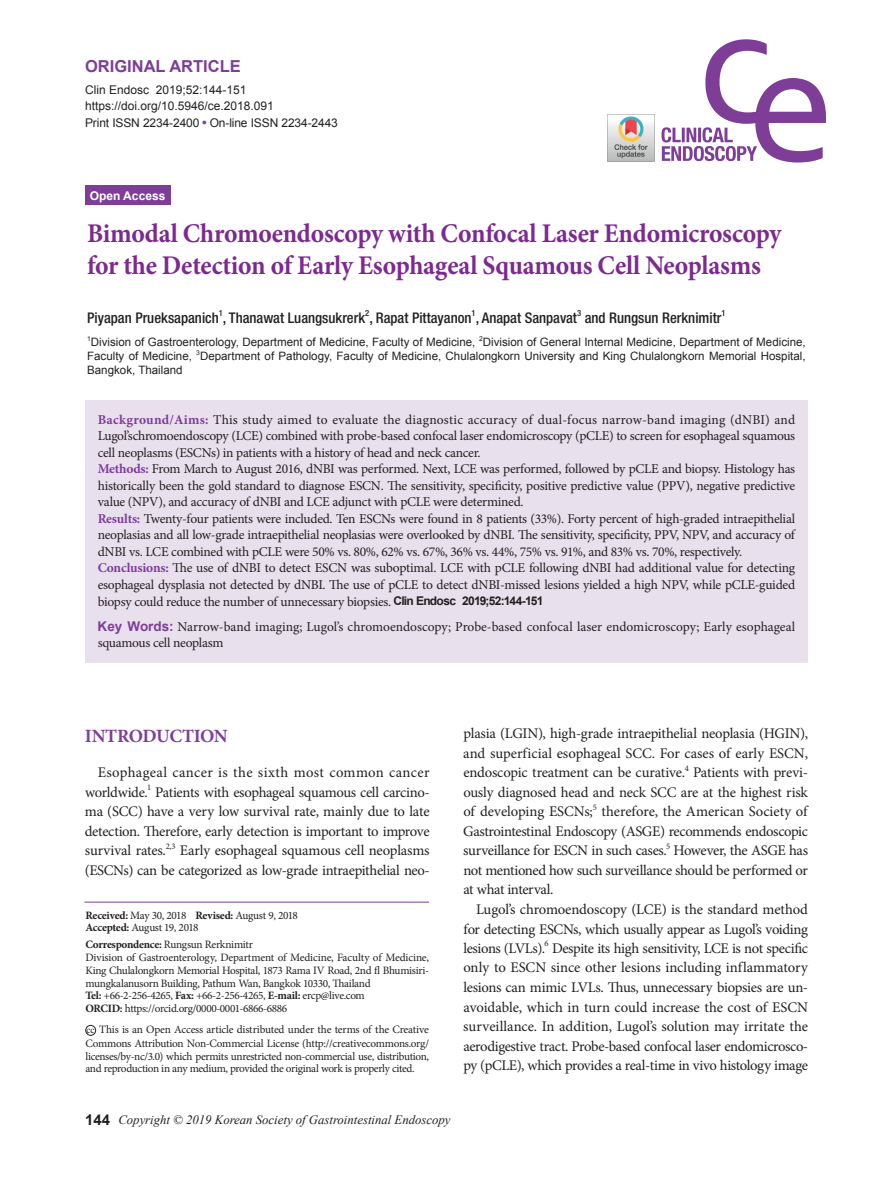
<style>
.page{position:relative;width:893px;height:1191px;background:#fff}
.page>*{position:absolute;margin:0;border:0;box-sizing:border-box;transform-origin:0 0}
.t1{font:700 27px/32.4px "Minion Pro";letter-spacing:-.01em;color:#7d2991;scale:.95 1}
.t2{font:700 18.75px "Minion Pro";letter-spacing:-.015em;color:#7e3e98}
.t3{font:700 16.5px "Arial";color:#7e3e98}
.t4{font:14.7px/19.5px "Minion Pro";letter-spacing:-.02em;color:#231f20;text-align:justify}
.t5{font:500 condensed 14.7px "Helvetica Neue";color:#231f20}
.t6{font:14.7px/19.5px "Minion Pro";letter-spacing:.02em;color:#231f20}
.t7{font:13.5px/16.5px "Minion Pro";letter-spacing:-.02em;color:#231f20}
.t8{font:italic 12.75px "Times New Roman";color:#231f20}
.t9{font:12px/16px "Arial";color:#231f20}
.t10{font:700 12px "Arial";color:#fff}
.t11{font:11.55px "Arial";color:#231f20}
.t12{font:11.25px/12.8px "Minion Pro";letter-spacing:-.03em;color:#231f20}
.t13{font:8.55px "Minion Pro";color:#231f20}
.t14{font:500 condensed 8.55px "Helvetica Neue";color:#231f20}
.t15{font:6.75px "Arial";color:#231f20}
.s1{font-family:"Helvetica";font-stretch:condensed;color:#7e3e98}
.s2{font-weight:700;color:#7e3e98}
.s3{font-family:"Arial";font-weight:700;font-size:12px}
.s4{font-family:"Arial";font-weight:700;color:#7e3e98}
.s5{font-weight:700}
.s6{font-family:"Times New Roman";font-size:9.3px}
.s7{font-family:"Arial";font-weight:700;font-style:normal;font-size:15px}
</style>
<div class="page">
<svg style="left:661px;top:39px;width:165px;height:123px"></svg>
<div style="left:85px;top:400px;width:723px;height:262px;background:#e9e0ee"></div>
<div style="left:85px;top:186px;width:85px;height:19px;background:#7e3e98"></div>
<div style="left:86px;top:1025px;width:10px;height:10px;border:1px solid #231f20;border-radius:50%"></div>
<hr style="left:85px;top:901px;width:344px;height:1px;background:#7e3e98">
<img style="left:608px;top:116px;width:46px;height:46px">
<p class="t3" style="left:85px;top:56px;width:157px">ORIGINAL ARTICLE</p>
<p class="t9" style="left:85px;top:82px;width:254px">Clin Endosc 2019;52:144-151 https://doi.org/10.5946/ce.2018.091<br>Print ISSN 2234-2400 <span class="s1">•</span> On-line ISSN 2234-2443</p>
<p class="t10" style="left:90px;top:187px;width:77px">Open Access</p>
<h1 class="t1" style="left:87px;top:217px;width:732px">Bimodal Chromoendoscopy with Confocal Laser Endomicroscopy for the Detection of Early Esophageal Squamous Cell Neoplasms</h1>
<p class="t5" style="left:87px;top:309px;width:491px">Piyapan Prueksapanich , Thanawat Luangsukrerk , Rapat Pittayanon , Anapat Sanpavat</p>
<p class="t14" style="left:219px;top:307px;width:6px">1</p>
<p class="t14" style="left:365px;top:307px;width:6px">2</p>
<p class="t14" style="left:472px;top:307px;width:6px">1</p>
<p class="t14" style="left:577px;top:307px;width:6px">3</p>
<p class="t5" style="left:585px;top:309px;width:138px">and Rungsun Rerknimitr</p>
<p class="t14" style="left:721px;top:307px;width:6px">1</p>
<p class="t15" style="left:87px;top:334px;width:5px">1</p>
<p class="t11" style="left:91px;top:335px;width:386px">Division of Gastroenterology, Department of Medicine, Faculty of Medicine,</p>
<p class="t15" style="left:479px;top:334px;width:5px">2</p>
<p class="t11" style="left:483px;top:335px;width:324px">Division of General Internal Medicine, Department of Medicine,</p>
<p class="t11" style="left:87px;top:348px;width:106px">Faculty of Medicine,</p>
<p class="t15" style="left:196px;top:348px;width:5px">3</p>
<p class="t11" style="left:200px;top:348px;width:607px">Department of Pathology, Faculty of Medicine, Chulalongkorn University and King Chulalongkorn Memorial Hospital,</p>
<p class="t11" style="left:87px;top:362px;width:97px">Bangkok, Thailand</p>
<p class="t7" style="left:98px;top:411px;width:699px"><span class="s2">Background/Aims:</span> This study aimed to evaluate the diagnostic accuracy of dual-focus narrow-band imaging (dNBI) and Lugol’schromoendoscopy (LCE) combined with probe-based confocal laser endomicroscopy (pCLE) to screen for esophageal squamous cell neoplasms (ESCNs) in patients with a history of head and neck cancer.<br><span class="s2">Methods:</span> From March to August 2016, dNBI was performed. Next, LCE was performed, followed by pCLE and biopsy. Histology has historically been the gold standard to diagnose ESCN. The sensitivity, specificity, positive predictive value (PPV), negative predictive value (NPV), and accuracy of dNBI and LCE adjunct with pCLE were determined.<br><span class="s2">Results:</span> Twenty-four patients were included. Ten ESCNs were found in 8 patients (33%). Forty percent of high-graded intraepithelial neoplasias and all low-grade intraepithelial neoplasias were overlooked by dNBI. The sensitivity, specificity, PPV, NPV, and accuracy of dNBI vs. LCE combined with pCLE were 50% vs. 80%, 62% vs. 67%, 36% vs. 44%, 75% vs. 91%, and 83% vs. 70%, respectively.<br><span class="s2">Conclusions:</span> The use of dNBI to detect ESCN was suboptimal. LCE with pCLE following dNBI had additional value for detecting esophageal dysplasia not detected by dNBI. The use of pCLE to detect dNBI-missed lesions yielded a high NPV, while pCLE-guided biopsy could reduce the number of unnecessary biopsies. <span class="s3">Clin Endosc 2019;52:144-151</span></p>
<p class="t7" style="left:98px;top:618px;width:699px"><span class="s4">Key Words:</span> Narrow-band imaging; Lugol’s chromoendoscopy; Probe-based confocal laser endomicroscopy; Early esophageal squamous cell neoplasm</p>
<h2 class="t2" style="left:85px;top:722px;width:141px">Introduction</h2>
<p class="t6" style="left:85px;top:763px;width:346px;text-indent:13px">Esophageal cancer is the sixth most common cancer worldwide.</p>
<p class="t13" style="left:147px;top:781px;width:6px">1</p>
<p class="t4" style="left:85px;top:782px;width:346px;text-indent:70px">Patients with esophageal squamous cell carcino&shy;ma (SCC) have a very low survival rate, mainly due to late detection. Therefore, early detection is important to improve survival rates.</p>
<p class="t13" style="left:166px;top:840px;width:11px">2,3</p>
<p class="t4" style="left:85px;top:841px;width:346px;text-align:right">Early esophageal squamous cell neoplasms<br>(ESCNs) can be categorized as low-grade intraepithelial neo-</p>
<p class="t12" style="left:85px;top:908px;width:214px"><span class="s5">Received:</span> May 30, 2018 <span class="s5">Revised:</span> August 9, 2018<br><span class="s5">Accepted:</span> August 19, 2018</p>
<p class="t12" style="left:85px;top:938px;width:345px"><span class="s5">Correspondence:</span> Rungsun Rerknimitr<br>Division of Gastroenterology, Department of Medicine, Faculty of Medicine, King Chulalongkorn Memorial Hospital, 1873 Rama IV Road, 2nd fl Bhumisiri&shy;mungkalanusorn Building, Pathum Wan, Bangkok 10330, Thailand<br><span class="s5">Tel:</span> +66-2-256-4265, <span class="s5">Fax:</span> +66-2-256-4265, <span class="s5">E-mail:</span> ercp@live.com<br><span class="s5">ORCID:</span> https://orcid.org/0000-0001-6866-6886</p>
<p class="t12" style="left:85px;top:1023px;width:345px;text-align:justify"><span class="s6">cc</span> This is an Open Access article distributed under the terms of the Creative Commons Attribution Non-Commercial License (http://creativecommons.org/ licenses/by-nc/3.0) which permits unrestricted non-commercial use, distribution, and reproduction in any medium, provided the original work is properly cited.</p>
<p class="t4" style="left:463px;top:724px;width:346px">plasia (LGIN), high-grade intraepithelial neoplasia (HGIN), and superficial esophageal SCC. For cases of early ESCN, endoscopic treatment can be curative.</p>
<p class="t13" style="left:685px;top:762px;width:6px">4</p>
<p class="t4" style="left:463px;top:763px;width:346px;text-indent:230px">Patients with previ&shy;ously diagnosed head and neck SCC are at the highest risk of developing ESCNs;</p>
<p class="t13" style="left:593px;top:801px;width:6px">5</p>
<p class="t4" style="left:463px;top:802px;width:346px;text-indent:138px">therefore, the American Society of Gastrointestinal Endoscopy (ASGE) recommends endoscopic surveillance for ESCN in such cases.</p>
<p class="t13" style="left:666px;top:840px;width:6px">5</p>
<p class="t4" style="left:463px;top:841px;width:346px;text-indent:210px">However, the ASGE has not mentioned how such surveillance should be performed or at what interval.</p>
<p class="t4" style="left:463px;top:899px;width:346px;text-indent:13px">Lugol’s chromoendoscopy (LCE) is the standard method for detecting ESCNs, which usually appear as Lugol’s voiding lesions (LVLs).</p>
<p class="t13" style="left:545px;top:937px;width:6px">6</p>
<p class="t4" style="left:463px;top:938px;width:346px;text-indent:89px">Despite its high sensitivity, LCE is not specific only to ESCN since other lesions including inflammatory lesions can mimic LVLs. Thus, unnecessary biopsies are un&shy;avoidable, which in turn could increase the cost of ESCN surveillance. In addition, Lugol’s solution may irritate the aerodigestive tract. Probe-based confocal laser endomicrosco&shy;py (pCLE), which provides a real-time in vivo histology image</p>
<p class="t8" style="left:85px;top:1110px;width:367px"><span class="s7">144</span> Copyright © 2019 Korean Society of Gastrointestinal Endoscopy</p>
</div>
